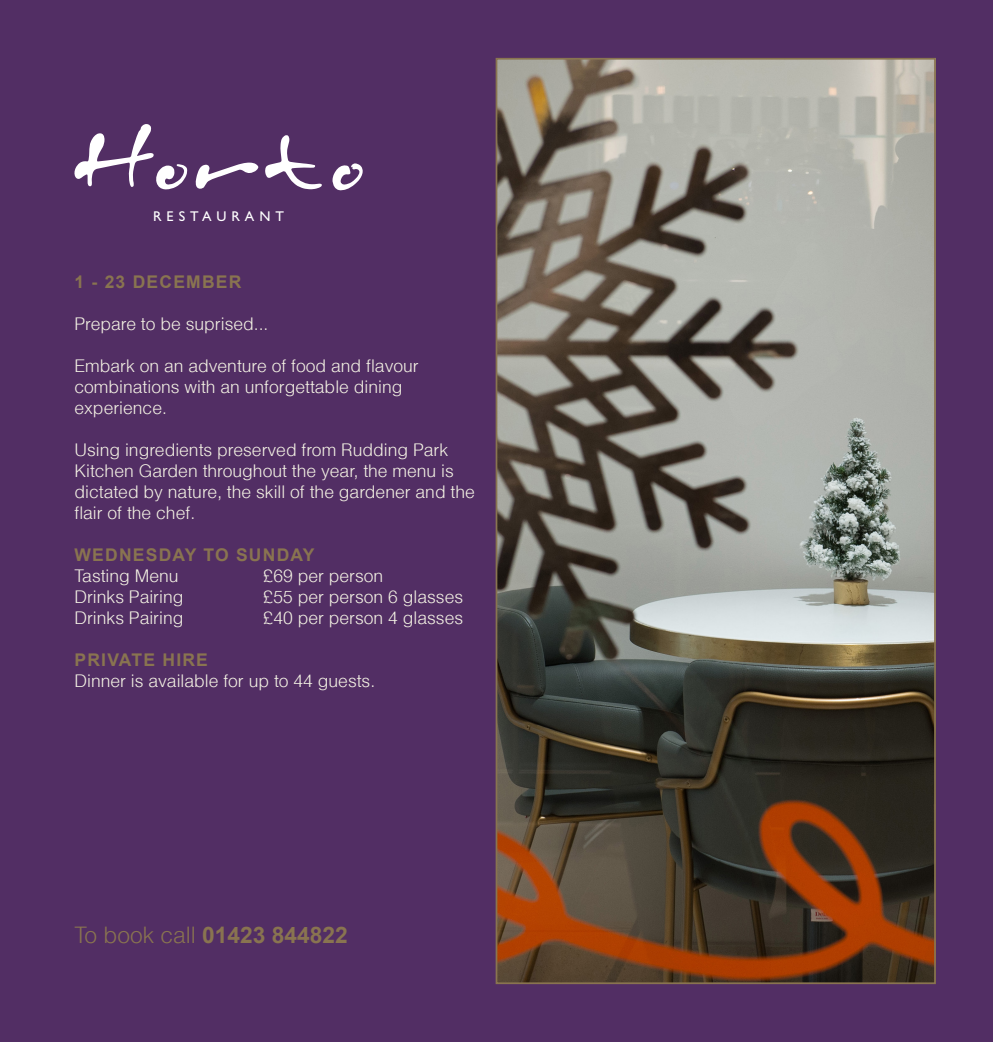
<style>
.page{position:relative;width:993px;height:1042px;background:#fff}
.page>*{position:absolute;margin:0;border:0;box-sizing:border-box;transform-origin:0 0}
.t1{font:700 22.75px "Arial";color:#897450}
.t2{font:300 17.5px/21px "Helvetica";color:#f4f2e4}
.t3{font:700 17.5px/21px "Arial";letter-spacing:.07em;color:#897450}
.t4{font:14.17px "Gill Sans";letter-spacing:.35em;color:#fff}
.s1{font-family:"Helvetica";font-weight:300;color:#f4f2e4}
.s2{font-family:"Helvetica";font-weight:300}
</style>
<div class="page">
<div style="left:0;top:0;width:992px;height:1042px;background:#522e64"></div>
<img style="left:498px;top:61px;width:434px;height:920px">
<div style="left:495px;top:58px;width:440px;height:926px;border:2px solid #897450"></div>
<svg style="left:265px;top:135px;width:57px;height:54px"></svg>
<svg style="left:195px;top:162px;width:64px;height:27px"></svg>
<svg style="left:74px;top:124px;width:113px;height:66px"></svg>
<svg style="left:332px;top:163px;width:30px;height:28px"></svg>
<p class="t4" style="left:153px;top:208px;width:132px">RESTAURANT</p>
<p class="t3" style="left:74px;top:272px;width:168px">1 - 23 DECEMBER</p>
<p class="t2" style="left:74px;top:313px;width:195px">Prepare to be suprised...</p>
<p class="t2" style="left:74px;top:355px;width:346px">Embark on an adventure of food and flavour combinations with an unforgettable dining experience.</p>
<p class="t2" style="left:74px;top:439px;width:402px">Using ingredients preserved from Rudding Park Kitchen Garden throughout the year, the menu is dictated by nature, the skill of the gardener and the flair of the chef.</p>
<p class="t3" style="left:74px;top:545px;width:241px">WEDNESDAY TO SUNDAY<br><span class="s1">Tasting Menu</span></p>
<p class="t2" style="left:263px;top:565px;width:121px">£69 per person</p>
<p class="t2" style="left:74px;top:586px;width:110px">Drinks Pairing</p>
<p class="t2" style="left:263px;top:586px;width:201px">£55 per person 6 glasses</p>
<p class="t2" style="left:74px;top:607px;width:110px">Drinks Pairing</p>
<p class="t2" style="left:263px;top:607px;width:201px">£40 per person 4 glasses</p>
<p class="t3" style="left:74px;top:650px;width:135px">PRIVATE HIRE</p>
<p class="t2" style="left:74px;top:670px;width:302px">Dinner is available for up to 44 guests.</p>
<p class="t1" style="left:74px;top:920px;width:275px"><span class="s2">To book call</span> 01423 844822</p>
</div>
